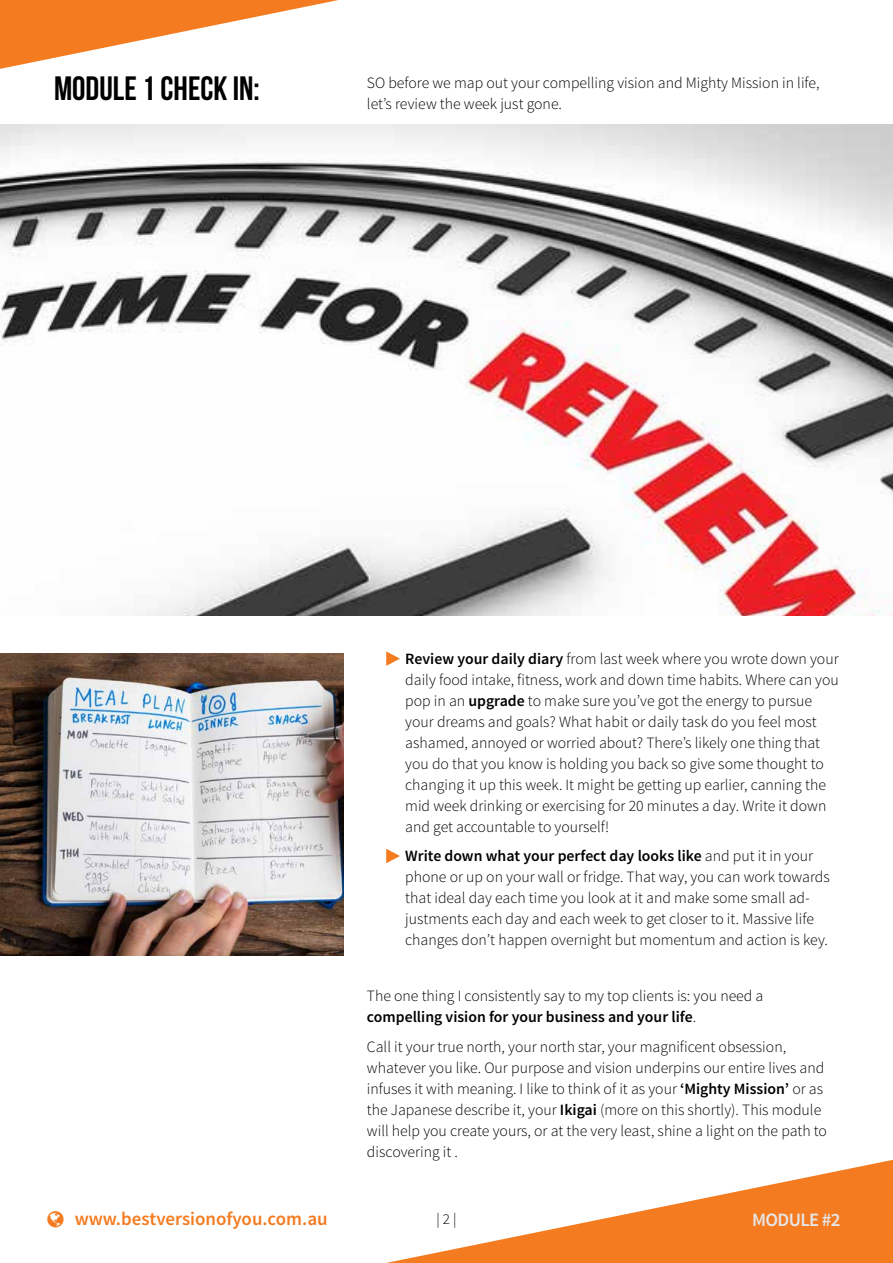
<style>
.page{position:relative;width:893px;height:1263px;background:#fff}
.page>*{position:absolute;margin:0;border:0;box-sizing:border-box;transform-origin:0 0}
.t1{font:33.75px "Bebas Neue";color:#000}
.t2{font:600 18.9px "Source Sans Pro";color:#f47b20}
.t3{font:600 18.9px "Source Sans Pro";letter-spacing:-.035em;color:#e6e7e8}
.t4{font:300 15.75px/21px "Source Sans Pro";color:#000}
.t5{font:300 15px "Source Sans Pro";color:#000}
.s1{font-weight:600}
</style>
<div class="page">
<svg style="left:0;top:0;width:338px;height:69px"></svg>
<svg style="left:386px;top:1159px;width:507px;height:104px"></svg>
<svg style="left:386px;top:651px;width:14px;height:15px"></svg>
<svg style="left:386px;top:849px;width:14px;height:14px"></svg>
<img style="left:0;top:125px;width:893px;height:490px">
<img style="left:0;top:653px;width:343px;height:302px">
<h1 class="t1" style="left:54px;top:70px;width:207px">MODULE 1 CHECK IN:</h1>
<p class="t4" style="left:367px;top:73px;width:454px">SO before we map out your compelling vision and Mighty Mission in life, let’s review the week just gone.</p>
<p class="t4" style="left:405px;top:648px;width:435px"><span class="s1">Review your daily diary</span> from last week where you wrote down your daily food intake, fitness, work and down time habits. Where can you pop in an <span class="s1">upgrade</span> to make sure you’ve got the energy to pursue your dreams and goals? What habit or daily task do you feel most ashamed, annoyed or worried about? There’s likely one thing that you do that you know is holding you back so give some thought to changing it up this week. It might be getting up earlier, canning the mid week drinking or exercising for 20 minutes a day. Write it down and get accountable to yourself!</p>
<p class="t4" style="left:405px;top:846px;width:426px"><span class="s1">Write down what your perfect day looks like</span> and put it in your phone or up on your wall or fridge. That way, you can work towards that ideal day each time you look at it and make some small ad&shy;justments each day and each week to get closer to it. Massive life changes don’t happen overnight but momentum and action is key.</p>
<p class="t4" style="left:367px;top:985px;width:398px">The one thing I consistently say to my top clients is: you need a <span class="s1">compelling vision for your business and your life</span>.</p>
<p class="t4" style="left:367px;top:1036px;width:462px">Call it your true north, your north star, your magnificent obsession, whatever you like. Our purpose and vision underpins our entire lives and infuses it with meaning. I like to think of it as your <span class="s1">‘Mighty Mission’</span> or as the Japanese describe it, your <span class="s1">Ikigai</span> (more on this shortly). This module will help you create yours, or at the very least, shine a light on the path to discovering it .</p>
<p class="t2" style="left:75px;top:1206px;width:255px">www.bestversionofyou.com.au</p>
<p class="t5" style="left:436px;top:1210px;width:21px">| 2 |</p>
<p class="t3" style="left:752px;top:1207px;width:90px">MODULE #2</p>
</div>
